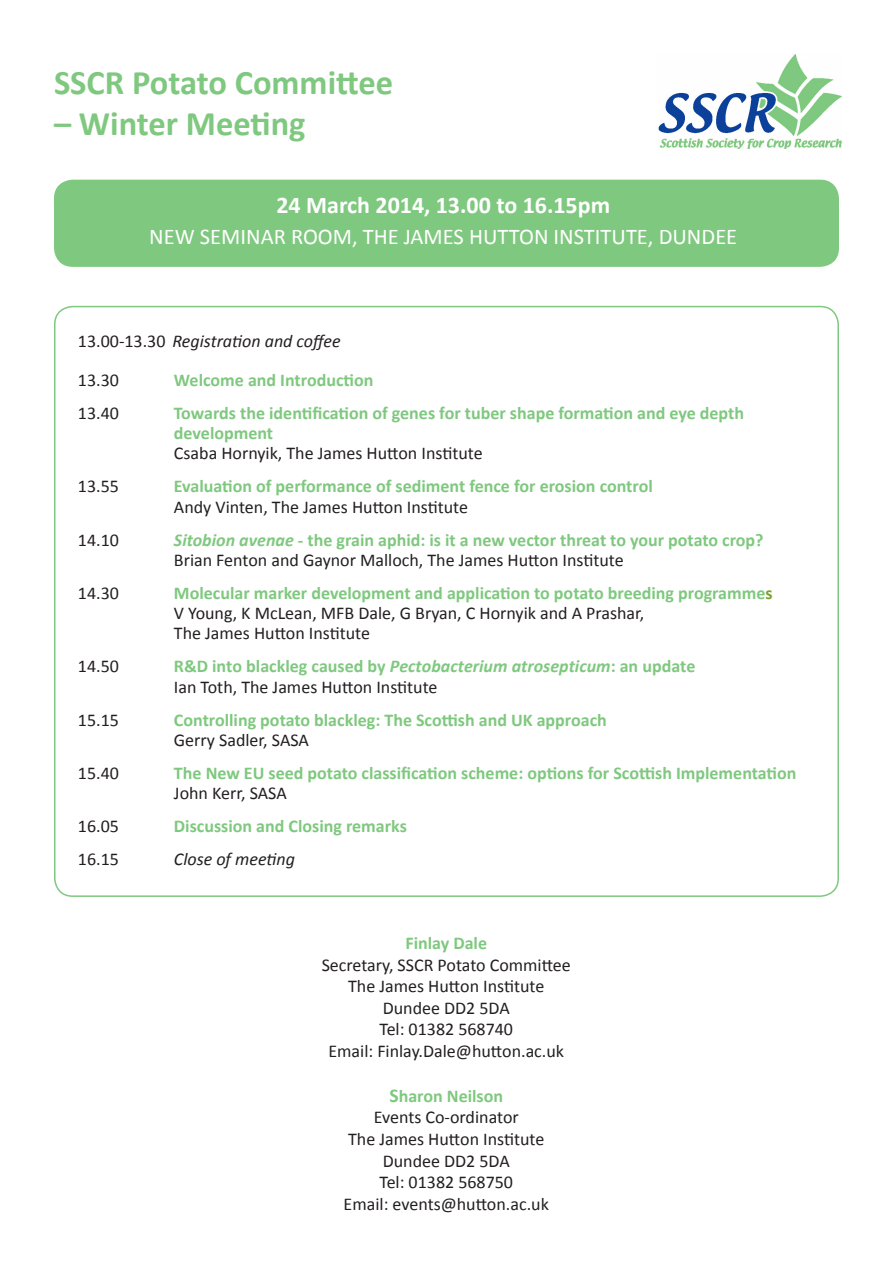
<style>
.page{position:relative;width:893px;height:1263px;background:#fff}
.page>*{position:absolute;margin:0;border:0;box-sizing:border-box;transform-origin:0 0}
.t1{font:700 34.5px "Calibri";color:#7fc87f}
.t2{font:700 24px "Calibri";color:#fff}
.t3{font:22.5px "Calibri";color:#fff}
.t4{font:700 18px/20.2px "Calibri";color:#7fc87f}
.t5{font:18px "Calibri";color:#231f20}
.t6{font:italic 18px "Calibri";color:#231f20}
.s1{font-style:normal}
.s2{font-style:italic}
.s3{color:#78a22d}
.s4{font-weight:400;color:#231f20}
.s5{font-size:19.5px}
</style>
<div class="page">
<div style="left:55px;top:180px;width:783px;height:86px;background:#7fc87f;border-radius:18px"></div>
<div style="left:54px;top:180px;width:785px;height:87px;border:2px solid #7fc87f;border-radius:18px"></div>
<img style="left:658px;top:54px;width:184px;height:95px">
<p class="t1" style="left:54px;top:60px;width:341px">SSCR Potato Committee</p>
<p class="t1" style="left:54px;top:102px;width:253px">– Winter Meeting</p>
<p class="t2" style="left:276px;top:189px;width:335px">24 March 2014, 13.00 to 16.15pm</p>
<p class="t3" style="left:149px;top:222px;width:589px">NEW SEMINAR ROOM, THE JAMES HUTTON INSTITUTE, DUNDEE</p>
<p class="t6" style="left:78px;top:329px;width:264px"><span class="s1">13.00-13.30</span> Registration and coffee</p>
<p class="t5" style="left:78px;top:368px;width:43px">13.30</p>
<p class="t4" style="left:174px;top:370px;width:201px">Welcome and Introduction</p>
<p class="t5" style="left:78px;top:401px;width:43px">13.40</p>
<p class="t4" style="left:174px;top:403px;width:572px">Towards the identification of genes for tuber shape formation and eye depth development</p>
<p class="t5" style="left:174px;top:442px;width:310px">Csaba Hornyik, The James Hutton Institute</p>
<p class="t5" style="left:78px;top:475px;width:43px">13.55</p>
<p class="t4" style="left:174px;top:476px;width:480px">Evaluation of performance of sediment fence for erosion control</p>
<p class="t5" style="left:174px;top:495px;width:296px">Andy Vinten, The James Hutton Institute</p>
<p class="t5" style="left:78px;top:528px;width:43px">14.10</p>
<p class="t4" style="left:174px;top:529px;width:591px"><span class="s2">Sitobion avenae</span> - the grain aphid: is it a new vector threat to your potato crop?</p>
<p class="t5" style="left:174px;top:548px;width:451px">Brian Fenton and Gaynor Malloch, The James Hutton Institute</p>
<p class="t5" style="left:78px;top:581px;width:43px">14.30</p>
<p class="t4" style="left:174px;top:583px;width:600px">Molecular marker development and application to potato breeding programme<span class="s3">s</span></p>
<p class="t5" style="left:174px;top:602px;width:472px">V Young, K McLean, MFB Dale, G Bryan, C Hornyik and A Prashar,</p>
<p class="t5" style="left:174px;top:622px;width:198px">The James Hutton Institute</p>
<p class="t5" style="left:78px;top:655px;width:43px">14.50</p>
<p class="t4" style="left:174px;top:656px;width:523px">R&amp;D into blackleg caused by <span class="s2">Pectobacterium atrosepticum</span>: an update<br><span class="s4">Ian Toth, The James Hutton Institute</span></p>
<p class="t5" style="left:78px;top:708px;width:43px">15.15</p>
<p class="t4" style="left:174px;top:709px;width:434px">Controlling potato blackleg: The Scottish and UK approach</p>
<p class="t5" style="left:174px;top:728px;width:137px">Gerry Sadler, SASA</p>
<p class="t5" style="left:78px;top:762px;width:43px">15.40</p>
<p class="t4" style="left:174px;top:763px;width:624px">The New EU seed potato classification scheme: options for Scottish Implementation</p>
<p class="t5" style="left:174px;top:782px;width:114px">John Kerr, SASA</p>
<p class="t5" style="left:78px;top:815px;width:43px">16.05</p>
<p class="t4" style="left:174px;top:816px;width:234px">Discussion and Closing remarks</p>
<p class="t5" style="left:78px;top:848px;width:43px">16.15</p>
<p class="t6" style="left:174px;top:847px;width:123px">Close of meeting</p>
<p class="t4" style="left:405px;top:933px;width:83px">Finlay Dale</p>
<p class="t5" style="left:322px;top:953px;width:251px">Secretary, SSCR Potato Committee</p>
<p class="t5" style="left:348px;top:975px;width:198px">The James Hutton Institute</p>
<p class="t5" style="left:383px;top:996px;width:129px">Dundee DD2 5DA</p>
<p class="t5" style="left:379px;top:1018px;width:135px">Tel: 01382 568740</p>
<p class="t5" style="left:328px;top:1040px;width:237px">Email: Finlay.Dale@hutton.ac.uk</p>
<p class="t4" style="left:389px;top:1085px;width:115px"><span class="s5">S</span>haron Neilson</p>
<p class="t5" style="left:374px;top:1106px;width:146px">Events Co-ordinator</p>
<p class="t5" style="left:348px;top:1127px;width:198px">The James Hutton Institute</p>
<p class="t5" style="left:383px;top:1149px;width:129px">Dundee DD2 5DA</p>
<p class="t5" style="left:379px;top:1171px;width:135px">Tel: 01382 568750</p>
<p class="t5" style="left:344px;top:1192px;width:207px">Email: events@hutton.ac.uk</p>
</div>
